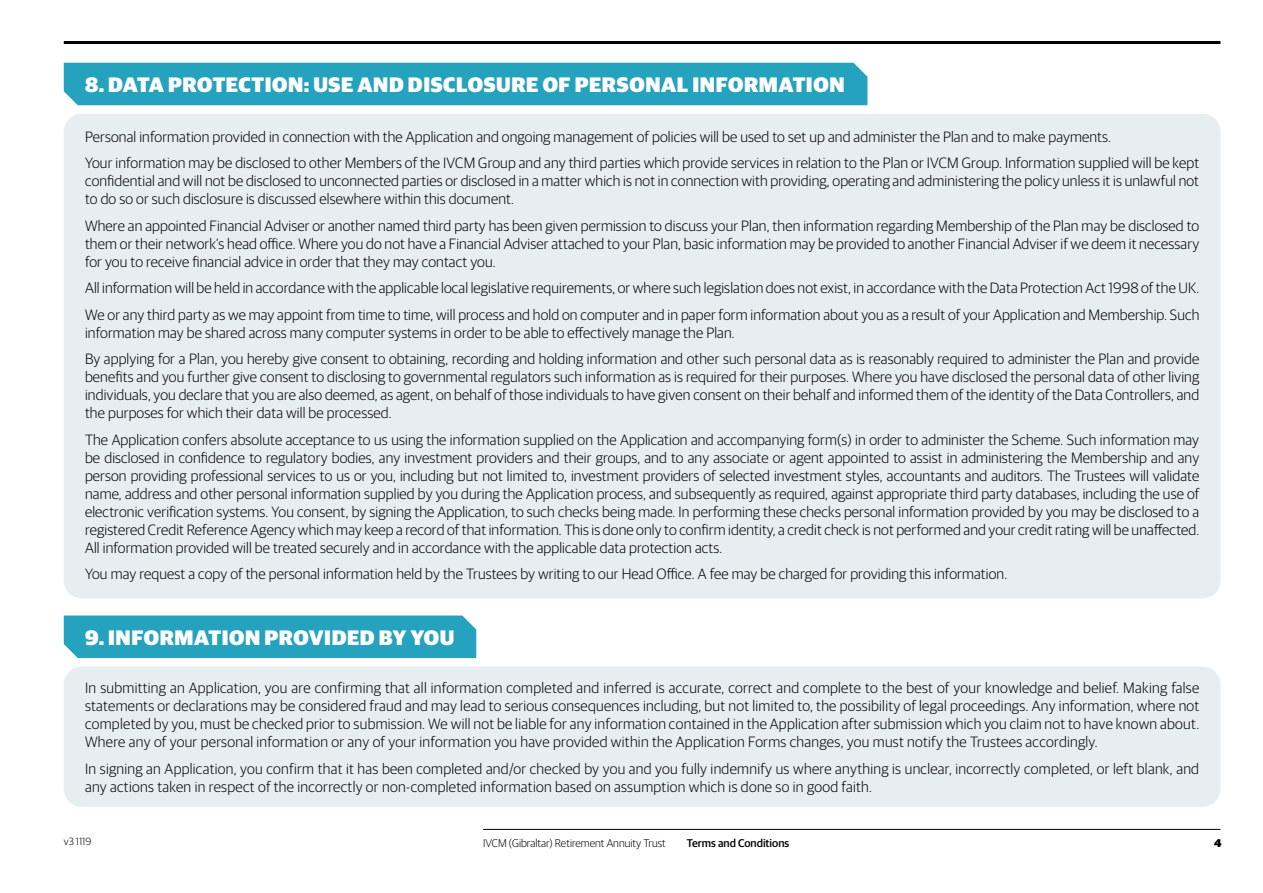
<style>
.page{position:relative;width:1263px;height:893px;background:#fff}
.page>*{position:absolute;margin:0;border:0;box-sizing:border-box;transform-origin:0 0}
.t1{font:900 21px "Guardian Sans";letter-spacing:.03em;color:#fff}
.t2{font:300 15px/18px "Guardian Sans";letter-spacing:.01em;color:#000}
.t3{font:300 11.25px "Guardian Sans";color:#000}
.t4{font:500 11.25px "Guardian Sans";color:#000}
.t5{font:900 11.25px "Guardian Sans";color:#000}
.t6{font:300 10.5px "Guardian Sans";color:#000}
</style>
<div class="page">
<hr style="left:483px;top:829px;width:737px;height:1px;background:#000">
<hr style="left:64px;top:41px;width:1156px;height:3px;background:#000">
<div style="left:64px;top:114px;width:1156px;height:484px;background:#e6eef2;border-radius:18px"></div>
<div style="left:64px;top:63px;width:803px;height:42px;background:#25a2be"></div>
<div style="left:64px;top:615px;width:412px;height:43px;background:#25a2be"></div>
<div style="left:64px;top:666px;width:1156px;height:141px;background:#e6eef2;border-radius:18px"></div>
<h1 class="t1" style="left:85px;top:69px;width:761px">8. DATA PROTECTION: USE AND DISCLOSURE OF PERSONAL INFORMATION</h1>
<p class="t2" style="left:85px;top:122px;width:1116px;line-height:26.5px">Personal information provided in connection with the Application and ongoing management of policies will be used to set up and administer the Plan and to make payments.<br>Your information may be disclosed to other Members of the IVCM Group and any third parties which provide services in relation to the Plan or IVCM Group. Information supplied will be kept</p>
<p class="t2" style="left:85px;top:171px;width:1115px">confidential and will not be disclosed to unconnected parties or disclosed in a matter which is not in connection with providing, operating and administering the policy unless it is unlawful not to do so or such disclosure is discussed elsewhere within this document.</p>
<p class="t2" style="left:85px;top:215px;width:1116px;text-align:justify">Where an appointed Financial Adviser or another named third party has been given permission to discuss your Plan, then information regarding Membership of the Plan may be disclosed to them or their network’s head office. Where you do not have a Financial Adviser attached to your Plan, basic information may be provided to another Financial Adviser if we deem it necessary for you to receive financial advice in order that they may contact you.</p>
<p class="t2" style="left:85px;top:274px;width:1116px;line-height:26.5px">All information will be held in accordance with the applicable local legislative requirements, or where such legislation does not exist, in accordance with the Data Protection Act 1998 of the UK.<br>We or any third party as we may appoint from time to time, will process and hold on computer and in paper form information about you as a result of your Application and Membership. Such</p>
<p class="t2" style="left:85px;top:318px;width:1116px;line-height:26.5px">information may be shared across many computer systems in order to be able to effectively manage the Plan.<br>By applying for a Plan, you hereby give consent to obtaining, recording and holding information and other such personal data as is reasonably required to administer the Plan and provide</p>
<p class="t2" style="left:85px;top:367px;width:1116px;text-align:justify">benefits and you further give consent to disclosing to governmental regulators such information as is required for their purposes. Where you have disclosed the personal data of other living individuals, you declare that you are also deemed, as agent, on behalf of those individuals to have given consent on their behalf and informed them of the identity of the Data Controllers, and the purposes for which their data will be processed.</p>
<p class="t2" style="left:85px;top:429px;width:1116px;text-align:justify">The Application confers absolute acceptance to us using the information supplied on the Application and accompanying form(s) in order to administer the Scheme. Such information may be disclosed in confidence to regulatory bodies, any investment providers and their groups, and to any associate or agent appointed to assist in administering the Membership and any person providing professional services to us or you, including but not limited to, investment providers of selected investment styles, accountants and auditors. The Trustees will validate name, address and other personal information supplied by you during the Application process, and subsequently as required, against appropriate third party databases, including the use of electronic verification systems. You consent, by signing the Application, to such checks being made. In performing these checks personal information provided by you may be disclosed to a registered Credit Reference Agency which may keep a record of that information. This is done only to confirm identity, a credit check is not performed and your credit rating will be unaffected.<br>All information provided will be treated securely and in accordance with the applicable data protection acts.</p>
<p class="t2" style="left:85px;top:564px;width:924px">You may request a copy of the personal information held by the Trustees by writing to our Head Office. A fee may be charged for providing this information.</p>
<h1 class="t1" style="left:85px;top:622px;width:371px">9. INFORMATION PROVIDED BY YOU</h1>
<p class="t2" style="left:85px;top:678px;width:1116px;text-align:justify">In submitting an Application, you are confirming that all information completed and inferred is accurate, correct and complete to the best of your knowledge and belief. Making false statements or declarations may be considered fraud and may lead to serious consequences including, but not limited to, the possibility of legal proceedings. Any information, where not completed by you, must be checked prior to submission. We will not be liable for any information contained in the Application after submission which you claim not to have known about.<br>Where any of your personal information or any of your information you have provided within the Application Forms changes, you must notify the Trustees accordingly.</p>
<p class="t2" style="left:85px;top:759px;width:1115px">In signing an Application, you confirm that it has been completed and/or checked by you and you fully indemnify us where anything is unclear, incorrectly completed, or left blank, and any actions taken in respect of the incorrectly or non-completed information based on assumption which is done so in good faith.</p>
<p class="t6" style="left:64px;top:834px;width:29px">v3 1119</p>
<p class="t3" style="left:483px;top:835px;width:184px">IVCM (Gibraltar) Retirement Annuity Trust</p>
<p class="t4" style="left:687px;top:834px;width:104px">Terms and Conditions</p>
<p class="t5" style="left:1214px;top:834px;width:9px">4</p>
</div>
